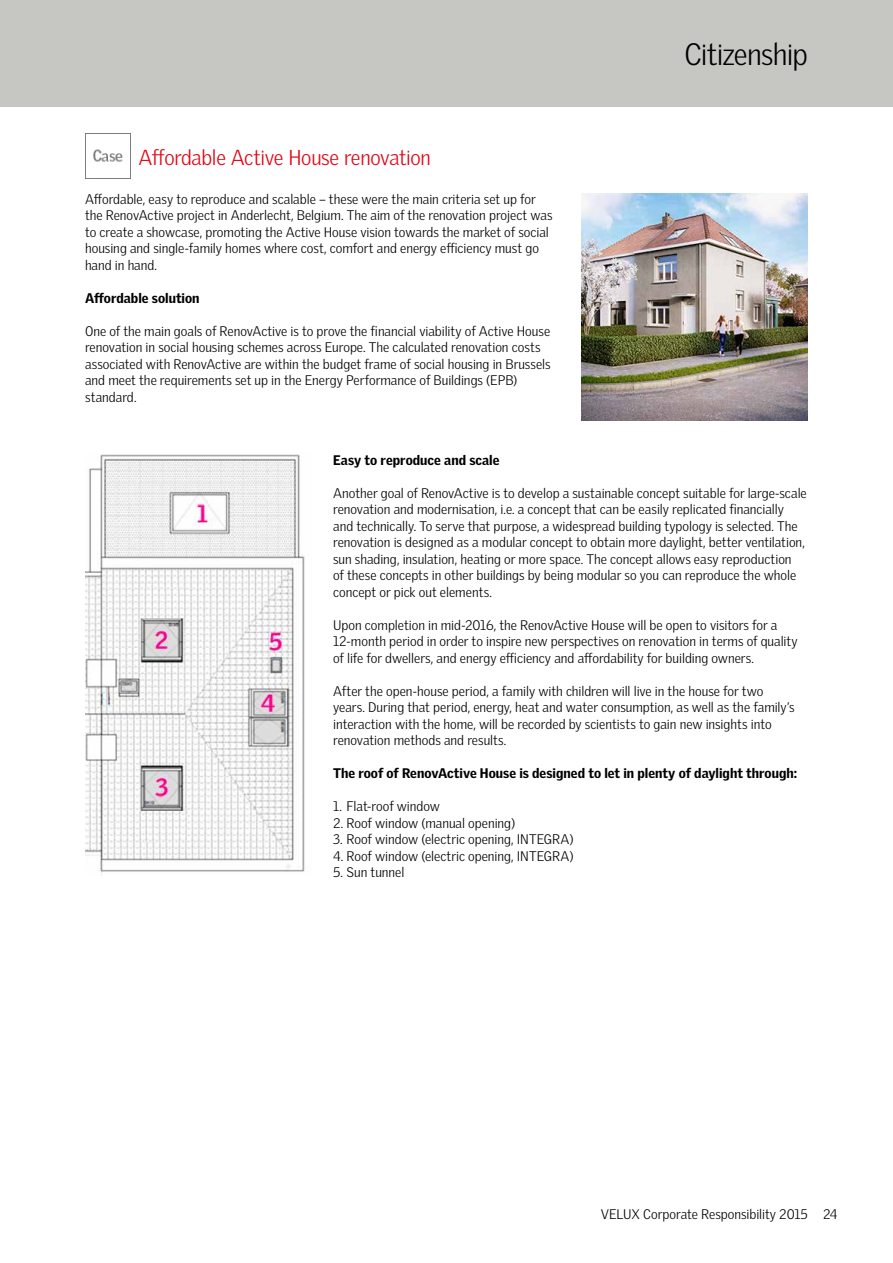
<style>
.page{position:relative;width:893px;height:1263px;background:#fff}
.page>*{position:absolute;margin:0;border:0;box-sizing:border-box;transform-origin:0 0}
.t1{font:300 30px "Velux Gothic";letter-spacing:-.025em;color:#000}
.t2{font:300 21px "Velux Gothic";letter-spacing:-.015em;color:#e30413}
.t3{font:300 13.5px/16.5px "Velux Gothic";color:#000}
.t4{font:900 13.5px "Velux Gothic";color:#000}
</style>
<div class="page">
<div style="left:0;top:0;width:893px;height:106px;background:#c6c6c2"></div>
<img style="left:85px;top:454px;width:220px;height:422px">
<img style="left:581px;top:194px;width:227px;height:226px">
<img style="left:85px;top:134px;width:45px;height:45px">
<h2 class="t2" style="left:139px;top:145px;width:294px">Affordable Active House renovation</h2>
<p class="t3" style="left:85px;top:190px;width:469px">Affordable, easy to reproduce and scalable – these were the main criteria set up for the RenovActive project in Anderlecht, Belgium. The aim of the renovation project was to create a showcase, promoting the Active House vision towards the market of social housing and single-family homes where cost, comfort and energy efficiency must go hand in hand.</p>
<p class="t4" style="left:85px;top:289px;width:116px">Affordable solution</p>
<p class="t3" style="left:85px;top:322px;width:467px">One of the main goals of RenovActive is to prove the financial viability of Active House renovation in social housing schemes across Europe. The calculated renovation costs associated with RenovActive are within the budget frame of social housing in Brussels and meet the requirements set up in the Energy Performance of Buildings (EPB) standard.</p>
<h1 class="t1" style="left:684px;top:36px;width:125px">Citizenship</h1>
<p class="t4" style="left:333px;top:451px;width:168px">Easy to reproduce and scale</p>
<p class="t3" style="left:333px;top:484px;width:475px">Another goal of RenovActive is to develop a sustainable concept suitable for large-scale renovation and modernisation, i.e. a concept that can be easily replicated financially and technically. To serve that purpose, a widespread building typology is selected. The renovation is designed as a modular concept to obtain more daylight, better ventilation, sun shading, insulation, heating or more space. The concept allows easy reproduction<br>of these concepts in other buildings by being modular so you can reproduce the whole concept or pick out elements.</p>
<p class="t3" style="left:333px;top:616px;width:466px">Upon completion in mid-2016, the RenovActive House will be open to visitors for a<br>12-month period in order to inspire new perspectives on renovation in terms of quality of life for dwellers, and energy efficiency and affordability for building owners.</p>
<p class="t3" style="left:333px;top:682px;width:463px">After the open-house period, a family with children will live in the house for two years. During that period, energy, heat and water consumption, as well as the family’s interaction with the home, will be recorded by scientists to gain new insights into renovation methods and results.</p>
<p class="t4" style="left:333px;top:765px;width:466px">The roof of RenovActive House is designed to let in plenty of daylight through:</p>
<p class="t3" style="left:333px;top:798px;width:109px">1. Flat-roof window</p>
<p class="t3" style="left:333px;top:814px;width:184px">2. Roof window (manual opening)</p>
<p class="t3" style="left:333px;top:831px;width:242px">3. Roof window (electric opening, INTEGRA)</p>
<p class="t3" style="left:333px;top:847px;width:242px">4. Roof window (electric opening, INTEGRA)</p>
<p class="t3" style="left:333px;top:864px;width:73px">5. Sun tunnel</p>
<p class="t3" style="left:601px;top:1206px;width:209px">VELUX Corporate Responsibility 2015</p>
<p class="t3" style="left:823px;top:1206px;width:16px">24</p>
</div>
